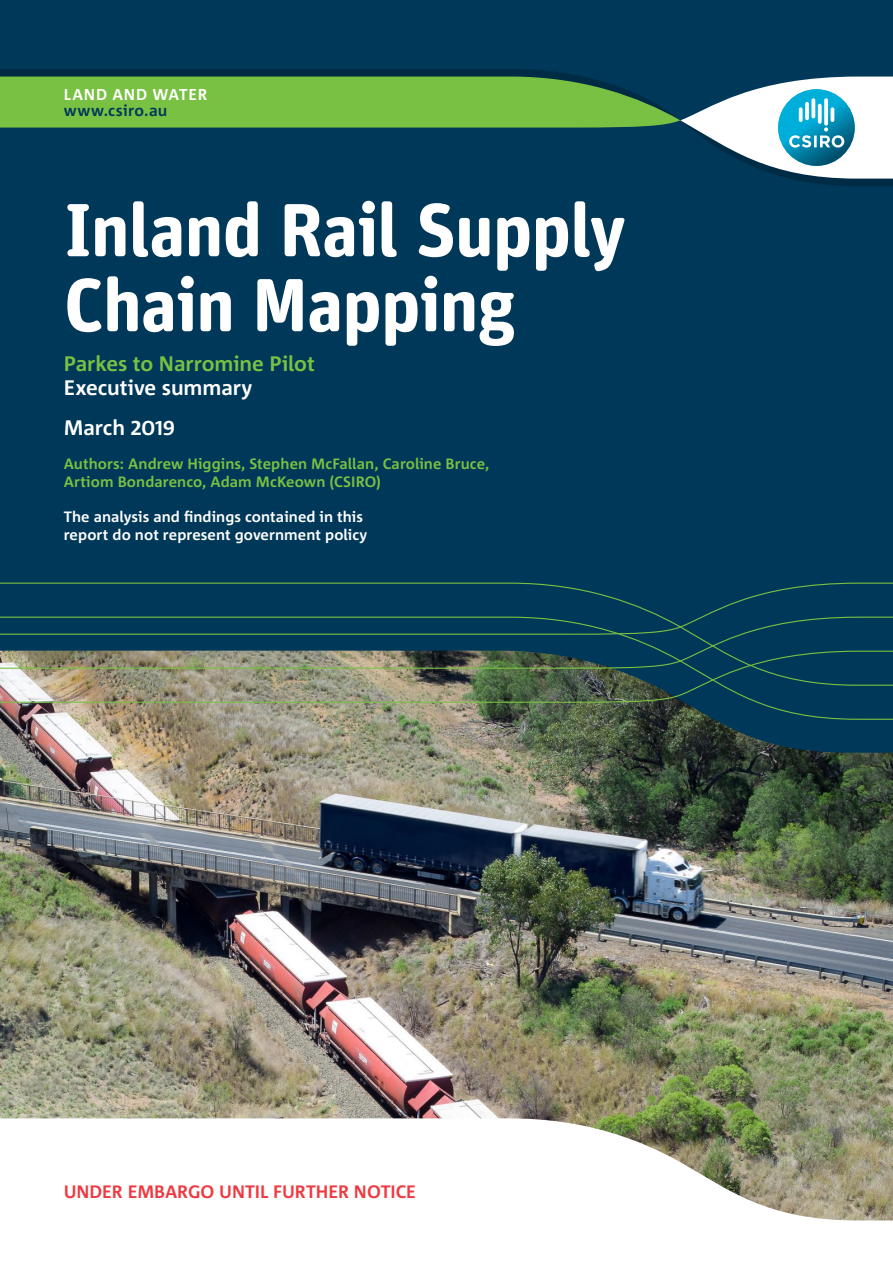
<style>
.page{position:relative;width:893px;height:1263px;background:#003859}
.page>*{position:absolute;margin:0;border:0;box-sizing:border-box;transform-origin:0 0}
.t1{font:700 75px/75px "Unit Rounded OT";letter-spacing:-.015em;color:#fff}
.FrontCov_Date{font:700 21px/24px "Corpid C1";letter-spacing:-.005em;color:#79c142}
.FrontCov_Date-2{font:700 21px "Corpid C1";letter-spacing:-.005em;color:#fff}
.FrontCov_Date-3{font:700 18px "Corpid C1";letter-spacing:-.005em;color:#ee3a41}
.t2{font:700 15.75px "Corpid C1";letter-spacing:.05em;color:#fff}
.t3{font:700 15.75px "Corpid C1";letter-spacing:.02em;color:#003859}
.FrontCov_Date-4{font:700 15px/18px "Corpid C1";letter-spacing:.005em;color:#79c142}
.FrontCov_Date-5{font:700 15px/18px "Corpid C1";letter-spacing:.005em;color:#fff}
.s1{color:#fff}
</style>
<div class="page">
<img style="left:0;top:720px;width:893px;height:398px">
<img style="left:0;top:703px;width:893px;height:17px">
<svg style="left:0;top:582px;width:893px;height:53px"></svg>
<img style="left:0;top:650px;width:893px;height:53px">
<svg style="left:0;top:69px;width:893px;height:117px"></svg>
<svg style="left:0;top:77px;width:893px;height:102px"></svg>
<svg style="left:818px;top:104px;width:4px;height:20px"></svg>
<svg style="left:805px;top:102px;width:4px;height:18px"></svg>
<hr style="left:831px;top:107px;width:3px;height:15px;background:#fff;border-radius:2px">
<svg style="left:799px;top:107px;width:4px;height:15px"></svg>
<svg style="left:824px;top:98px;width:4px;height:28px"></svg>
<svg style="left:811px;top:98px;width:4px;height:20px"></svg>
<svg style="left:0;top:1118px;width:893px;height:145px;background:#ebebe6"></svg>
<p class="t2" style="left:64px;top:85px;width:145px">LAND AND WATER</p>
<p class="t3" style="left:64px;top:101px;width:105px">www.csiro.au</p>
<p class="t1" style="left:64px;top:192px;width:564px">Inland Rail Supply<br>Chain Mapping</p>
<p class="FrontCov_Date" style="left:64px;top:351px;width:253px">Parkes to Narromine Pilot<br><span class="s1">Executive summary</span></p>
<p class="FrontCov_Date-2" style="left:64px;top:414px;width:113px">March 2019</p>
<p class="FrontCov_Date-4" style="left:64px;top:454px;width:427px">Authors: Andrew Higgins, Stephen McFallan, Caroline Bruce,<br>Artiom Bondarenco, Adam McKeown (CSIRO)</p>
<p class="FrontCov_Date-5" style="left:64px;top:507px;width:305px">The analysis and findings contained in this report do not represent government policy</p>
<p class="FrontCov_Date-3" style="left:64px;top:1180px;width:354px">UNDER EMBARGO UNTIL FURTHER NOTICE</p>
</div>
